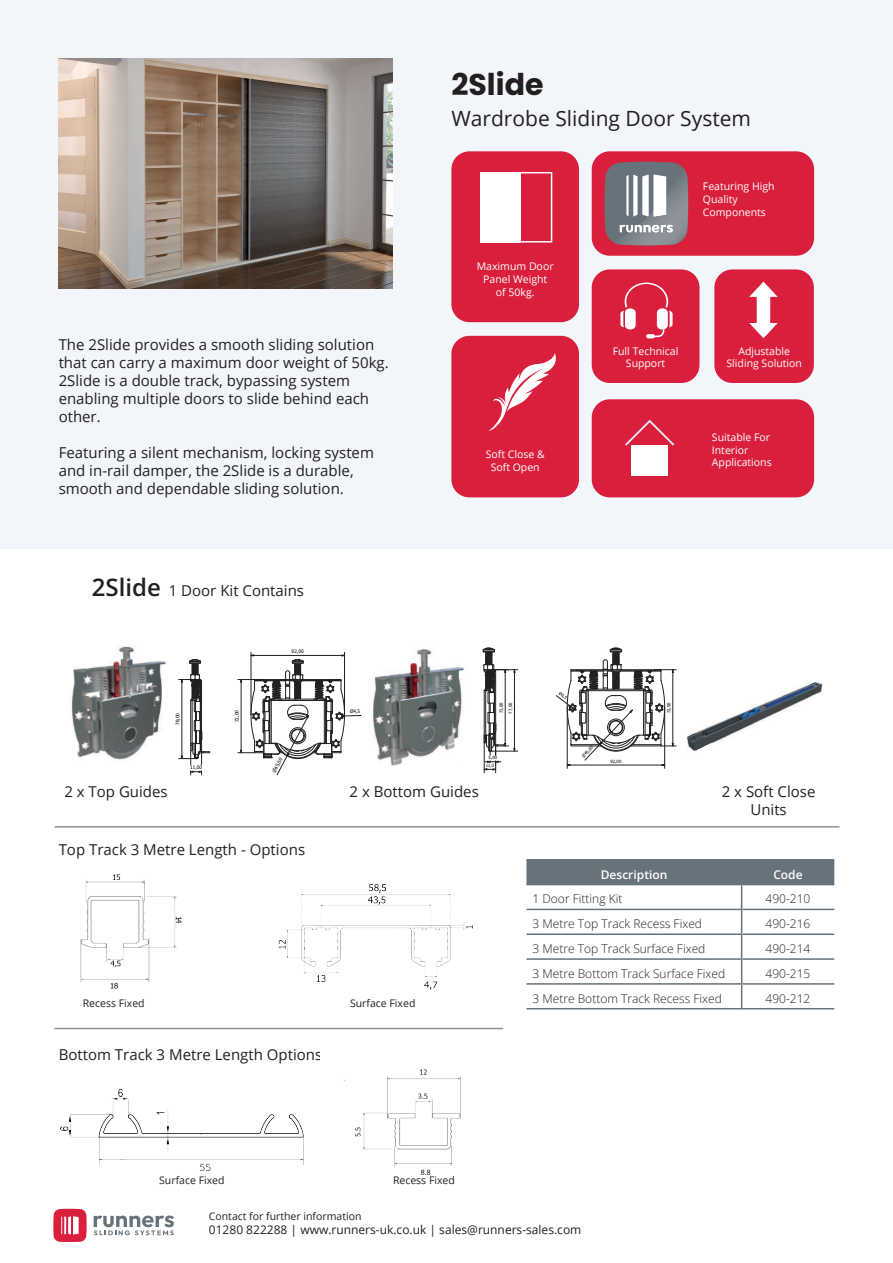
<style>
.page{position:relative;width:893px;height:1263px;background:#fff}
.page>*{position:absolute;margin:0;border:0;box-sizing:border-box;transform-origin:0 0}
.Runners_sales_sheet_main_title{font:700 30px "Poppins";color:#231f20}
.t1{font:21px "Open Sans";color:#231f20}
.t2{font:15px/18px "Open Sans";color:#231f20}
.t3{font:300 12px "Open Sans";color:#231f20}
.t4{font:12px "Open Sans";color:#231f20}
.t5{font:12px "Open Sans";color:#fff}
.t6{font:10.5px/12.6px "Open Sans";color:#fff}
.t7{font:10.5px "Open Sans";color:#231f20}
.t8{font:4.8px "Tahoma";letter-spacing:.01em;color:#000}
.t9{font:4.35px "Tahoma";color:#000}
.s1{font-size:24px}
.s2{font-family:"AIGDT";font-size:4.65px}
.s3{font-family:"AIGDT";font-size:4.05px}
</style>
<div class="page">
<div style="left:0;top:0;width:893px;height:549px;background:#f2f6fa"></div>
<div style="left:451px;top:151px;width:128px;height:171px;background:#da1f3d;border-radius:18px"></div>
<div style="left:592px;top:151px;width:222px;height:105px;background:#da1f3d;border-radius:18px"></div>
<div style="left:451px;top:336px;width:128px;height:161px;background:#da1f3d;border-radius:18px"></div>
<div style="left:592px;top:269px;width:107px;height:114px;background:#da1f3d;border-radius:18px"></div>
<div style="left:714px;top:269px;width:100px;height:114px;background:#da1f3d;border-radius:18px"></div>
<div style="left:592px;top:399px;width:222px;height:98px;background:#da1f3d;border-radius:18px"></div>
<div style="left:480px;top:172px;width:40px;height:71px;background:#fff"></div>
<div style="left:512px;top:172px;width:40px;height:71px;border:2px solid #fff"></div>
<svg style="left:604px;top:162px;width:84px;height:83px"></svg>
<svg style="left:620px;top:283px;width:52px;height:55px"></svg>
<div style="left:631px;top:446px;width:37px;height:30px;background:#fff"></div>
<svg style="left:625px;top:419px;width:50px;height:27px"></svg>
<svg style="left:489px;top:353px;width:67px;height:78px"></svg>
<div style="left:757px;top:291px;width:13px;height:38px;background:#fff"></div>
<svg style="left:749px;top:282px;width:29px;height:15px"></svg>
<svg style="left:749px;top:323px;width:29px;height:15px"></svg>
<img style="left:59px;top:59px;width:333px;height:230px">
<hr style="left:526px;top:859px;width:216px;height:1px;background:#67737b">
<hr style="left:742px;top:859px;width:92px;height:1px;background:#67737b">
<svg style="left:526px;top:860px;width:308px;height:149px"></svg>
<hr style="left:526px;top:1008px;width:216px;height:1px;background:#66727a">
<img style="left:71px;top:646px;width:95px;height:114px">
<img style="left:686px;top:682px;width:137px;height:69px">
<img style="left:373px;top:648px;width:91px;height:118px">
<img style="left:278px;top:885px;width:195px;height:105px">
<hr style="left:55px;top:826px;width:784px;height:1px;background:#231f20">
<hr style="left:55px;top:1028px;width:448px;height:1px;background:#231f20">
<img style="left:61px;top:1088px;width:243px;height:83px">
<svg style="left:53px;top:1209px;width:34px;height:33px"></svg>
<svg style="left:94px;top:1215px;width:80px;height:20px"></svg>
<img style="left:80px;top:874px;width:102px;height:115px">
<img style="left:344px;top:1069px;width:117px;height:106px">
<hr style="left:344px;top:652px;width:1px;height:63px;background:#231f20">
<hr style="left:251px;top:652px;width:1px;height:63px;background:#231f20">
<svg style="left:238px;top:655px;width:123px;height:120px"></svg>
<svg style="left:179px;top:659px;width:31px;height:106px"></svg>
<svg style="left:190px;top:771px;width:13px;height:4px"></svg>
<hr style="left:484px;top:735px;width:1px;height:38px;background:#231f20">
<svg style="left:483px;top:761px;width:18px;height:12px"></svg>
<svg style="left:483px;top:647px;width:35px;height:108px"></svg>
<hr style="left:567px;top:707px;width:1px;height:61px;background:#231f20">
<hr style="left:664px;top:707px;width:1px;height:61px;background:#231f20">
<svg style="left:556px;top:647px;width:120px;height:119px"></svg>
<p class="Runners_sales_sheet_main_title" style="left:451px;top:67px;width:94px">2Slide</p>
<p class="t1" style="left:451px;top:103px;width:301px">Wardrobe Sliding Door System</p>
<p class="t2" style="left:59px;top:335px;width:332px">The 2Slide provides a smooth sliding solution that can carry a maximum door weight of 50kg.<br>2Slide is a double track, bypassing system</p>
<p class="t2" style="left:59px;top:389px;width:312px">enabling multiple doors to slide behind each other.</p>
<p class="t2" style="left:59px;top:443px;width:317px">Featuring a silent mechanism, locking system and in-rail damper, the 2Slide is a durable, smooth and dependable sliding solution.</p>
<p class="t2" style="left:92px;top:581px;width:214px"><span class="s1">2Slide</span> 1 Door Kit Contains</p>
<p class="t8" style="left:174px;top:725px;width:14px;rotate:-90deg">78,00</p>
<p class="t8" style="left:190px;top:764px;width:14px">11,00</p>
<p class="t8" style="left:234px;top:722px;width:14px;rotate:-90deg">72,00</p>
<p class="t8" style="left:292px;top:648px;width:14px">92,00</p>
<p class="t8" style="left:271px;top:771px;width:18px;rotate:-62deg"><span class="s2">n</span>45,00</p>
<p class="t8" style="left:350px;top:708px;width:12px;rotate:-2deg">Ø4,5</p>
<p class="t6" style="left:477px;top:260px;width:78px">Maximum Door</p>
<p class="t6" style="left:483px;top:273px;width:66px">Panel Weight</p>
<p class="t6" style="left:496px;top:285px;width:40px">of 50kg.</p>
<p class="t6" style="left:486px;top:448px;width:61px">Soft Close &amp;</p>
<p class="t6" style="left:491px;top:460px;width:51px">Soft Open</p>
<p class="t6" style="left:703px;top:180px;width:73px">Featuring High<br>Quality</p>
<p class="t6" style="left:703px;top:205px;width:65px">Components</p>
<p class="t6" style="left:613px;top:344px;width:67px">Full Technical</p>
<p class="t6" style="left:626px;top:357px;width:41px">Support</p>
<p class="t6" style="left:738px;top:344px;width:53px">Adjustable</p>
<p class="t6" style="left:726px;top:357px;width:77px">Sliding Solution</p>
<p class="t6" style="left:712px;top:431px;width:60px">Suitable For</p>
<p class="t6" style="left:712px;top:443px;width:38px">Interior</p>
<p class="t6" style="left:712px;top:456px;width:61px">Applications</p>
<p class="t9" style="left:561px;top:691px;width:11px;rotate:37deg">Ø4,5</p>
<p class="t9" style="left:498px;top:713px;width:12px;rotate:-90deg">72,00</p>
<p class="t9" style="left:508px;top:713px;width:12px;rotate:-90deg">77,00</p>
<p class="t9" style="left:666px;top:713px;width:12px;rotate:-90deg">72,00</p>
<p class="t9" style="left:489px;top:755px;width:10px">5,00</p>
<p class="t9" style="left:486px;top:762px;width:10px">11,0</p>
<p class="t9" style="left:580px;top:755px;width:16px;rotate:-47deg"><span class="s3">n</span>45,00</p>
<p class="t9" style="left:610px;top:758px;width:12px">92,00</p>
<p class="t2" style="left:64px;top:782px;width:105px">2 x Top Guides</p>
<p class="t2" style="left:722px;top:782px;width:95px">2 x Soft Close</p>
<p class="t2" style="left:750px;top:800px;width:38px">Units</p>
<p class="t2" style="left:59px;top:840px;width:248px">Top Track 3 Metre Length - Options</p>
<p class="t2" style="left:350px;top:782px;width:131px">2 x Bottom Guides</p>
<p class="t7" style="left:83px;top:996px;width:63px">Recess Fixed</p>
<p class="t7" style="left:350px;top:996px;width:67px">Surface Fixed</p>
<p class="t2" style="left:59px;top:1045px;width:265px">Bottom Track 3 Metre Length Options</p>
<p class="t7" style="left:159px;top:1173px;width:67px">Surface Fixed</p>
<p class="t7" style="left:393px;top:1173px;width:63px">Recess Fixed</p>
<p class="t5" style="left:601px;top:866px;width:68px">Description</p>
<p class="t5" style="left:773px;top:866px;width:31px">Code</p>
<p class="t3" style="left:532px;top:891px;width:91px">1 Door Fitting Kit</p>
<p class="t3" style="left:765px;top:891px;width:46px">490-210</p>
<p class="t3" style="left:532px;top:916px;width:171px">3 Metre Top Track Recess Fixed</p>
<p class="t3" style="left:765px;top:916px;width:46px">490-216</p>
<p class="t3" style="left:532px;top:940px;width:174px">3 Metre Top Track Surface Fixed</p>
<p class="t3" style="left:765px;top:940px;width:46px">490-214</p>
<p class="t3" style="left:532px;top:965px;width:194px">3 Metre Bottom Track Surface Fixed</p>
<p class="t3" style="left:765px;top:965px;width:46px">490-215</p>
<p class="t3" style="left:532px;top:990px;width:191px">3 Metre Bottom Track Recess Fixed</p>
<p class="t3" style="left:765px;top:990px;width:46px">490-212</p>
<p class="t7" style="left:209px;top:1209px;width:154px">Contact for further information</p>
<p class="t4" style="left:209px;top:1222px;width:374px">01280 822288 | www.runners-uk.co.uk | sales@runners-sales.com</p>
</div>
